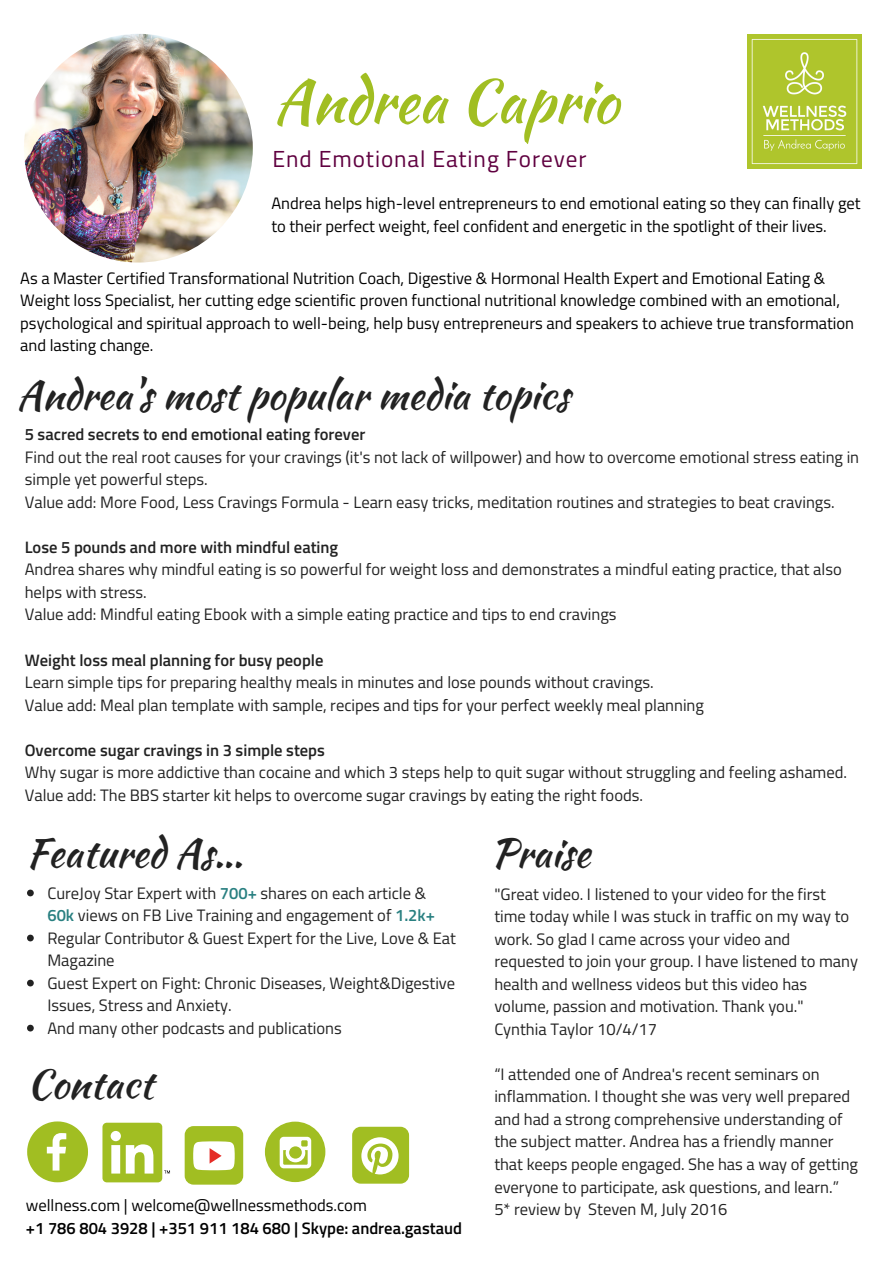
<style>
.page{position:relative;width:893px;height:1263px;background:#fff}
.page>*{position:absolute;margin:0;border:0;box-sizing:border-box;transform-origin:0 0}
.t1{font:59.55px "Kaushan Script";color:#a1be22}
.t2{font:39.75px "Kaushan Script";color:#222}
.t3{font:23.25px "Titillium Web";letter-spacing:.04em;color:#600040}
.t4{font:16.5px/22.5px "Titillium Web";color:#222}
.t5{font:16.5px/22.5px "Titillium Web";color:#000}
.t6{font:600 16.5px "Titillium Web";color:#222}
.t7{font:600 16.5px "Titillium Web";color:#000}
.s1{font-weight:600;color:#298081}
</style>
<div class="page">
<svg style="left:27px;top:1121px;width:61px;height:61px"></svg>
<div style="left:185px;top:1126px;width:58px;height:58px;background:#a1be22;border-radius:9px"></div>
<svg style="left:193px;top:1141px;width:42px;height:29px"></svg>
<div style="left:102px;top:1123px;width:60px;height:59px;background:#a1be22;border-radius:4px"></div>
<svg style="left:111px;top:1131px;width:42px;height:42px"></svg>
<svg style="left:164px;top:1170px;width:6px;height:3px"></svg>
<svg style="left:27px;top:889px;width:7px;height:7px"></svg>
<svg style="left:27px;top:935px;width:7px;height:6px"></svg>
<svg style="left:27px;top:980px;width:7px;height:6px"></svg>
<svg style="left:27px;top:1025px;width:7px;height:6px"></svg>
<img style="left:24px;top:34px;width:229px;height:229px">
<div style="left:352px;top:1127px;width:57px;height:57px;background:#a1be22;border-radius:9px"></div>
<svg style="left:361px;top:1137px;width:38px;height:37px"></svg>
<div style="left:265px;top:1121px;width:60px;height:61px;background:#a1be22;border-radius:50%"></div>
<svg style="left:280px;top:1137px;width:31px;height:31px"></svg>
<img style="left:748px;top:35px;width:113px;height:134px">
<h1 class="t1" style="left:274px;top:58px;width:346px">Andrea Caprio</h1>
<h3 class="t3" style="left:272px;top:140px;width:315px">End Emotional Eating Forever</h3>
<p class="t5" style="left:271px;top:192px;width:591px">Andrea helps high-level entrepreneurs to end emotional eating so they can finally get to their perfect weight, feel confident and energetic in the spotlight of their lives.</p>
<p class="t5" style="left:20px;top:266px;width:835px">As a Master Certified Transformational Nutrition Coach, Digestive &amp; Hormonal Health Expert and Emotional Eating &amp; Weight loss Specialist, her cutting edge scientific proven functional nutritional knowledge combined with an emotional, psychological and spiritual approach to well-being, help busy entrepreneurs and speakers to achieve true transformation and lasting change.</p>
<h2 class="t2" style="left:17px;top:366px;width:554px">Andrea's most popular media topics</h2>
<p class="t6" style="left:25px;top:422px;width:342px">5 sacred secrets to end emotional eating forever</p>
<p class="t4" style="left:25px;top:445px;width:836px">Find out the real root causes for your cravings (it's not lack of willpower) and how to overcome emotional stress eating in simple yet powerful steps.<br>Value add: More Food, Less Cravings Formula - Learn easy tricks, meditation routines and strategies to beat cravings.</p>
<p class="t6" style="left:25px;top:534px;width:315px">Lose 5 pounds and more with mindful eating</p>
<p class="t4" style="left:25px;top:558px;width:818px">Andrea shares why mindful eating is so powerful for weight loss and demonstrates a mindful eating practice, that also helps with stress.<br>Value add: Mindful eating Ebook with a simple eating practice and tips to end cravings</p>
<p class="t6" style="left:25px;top:647px;width:300px">Weight loss meal planning for busy people</p>
<p class="t4" style="left:25px;top:671px;width:681px">Learn simple tips for preparing healthy meals in minutes and lose pounds without cravings.<br>Value add: Meal plan template with sample, recipes and tips for your perfect weekly meal planning</p>
<p class="t6" style="left:25px;top:737px;width:302px">Overcome sugar cravings in 3 simple steps</p>
<p class="t4" style="left:25px;top:761px;width:824px">Why sugar is more addictive than cocaine and which 3 steps help to quit sugar without struggling and feeling ashamed.<br>Value add: The BBS starter kit helps to overcome sugar cravings by eating the right foods.</p>
<h2 class="t2" style="left:26px;top:824px;width:218px">Featured As...</h2>
<p class="t4" style="left:47px;top:881px;width:410px">CureJoy Star Expert with <span class="s1">700+</span> shares on each article &amp; <span class="s1">60k</span> views on FB Live Training and engagement of <span class="s1">1.2k+ </span>Regular Contributor &amp; Guest Expert for the Live, Love &amp; Eat Magazine<br>Guest Expert on Fight: Chronic Diseases, Weight&amp;Digestive Issues, Stress and Anxiety.<br>And many other podcasts and publications</p>
<h2 class="t2" style="left:27px;top:1055px;width:128px">Contact</h2>
<p class="t5" style="left:26px;top:1193px;width:342px">wellness.com | welcome@wellnessmethods.com</p>
<p class="t7" style="left:26px;top:1215px;width:438px">+1 786 804 3928 | +351 911 184 680 | Skype: andrea.gastaud</p>
<h2 class="t2" style="left:491px;top:824px;width:101px">Praise</h2>
<p class="t4" style="left:494px;top:882px;width:365px">"Great video. I listened to your video for the first time today while I was stuck in traffic on my way to work. So glad I came across your video and requested to join your group. I have listened to many health and wellness videos but this video has volume, passion and motivation. Thank you." Cynthia Taylor 10/4/17</p>
<p class="t4" style="left:494px;top:1062px;width:365px">“I attended one of Andrea's recent seminars on inflammation. I thought she was very well prepared and had a strong comprehensive understanding of the subject matter. Andrea has a friendly manner that keeps people engaged. She has a way of getting everyone to participate, ask questions, and learn.” 5* review by Steven M, July 2016</p>
</div>
